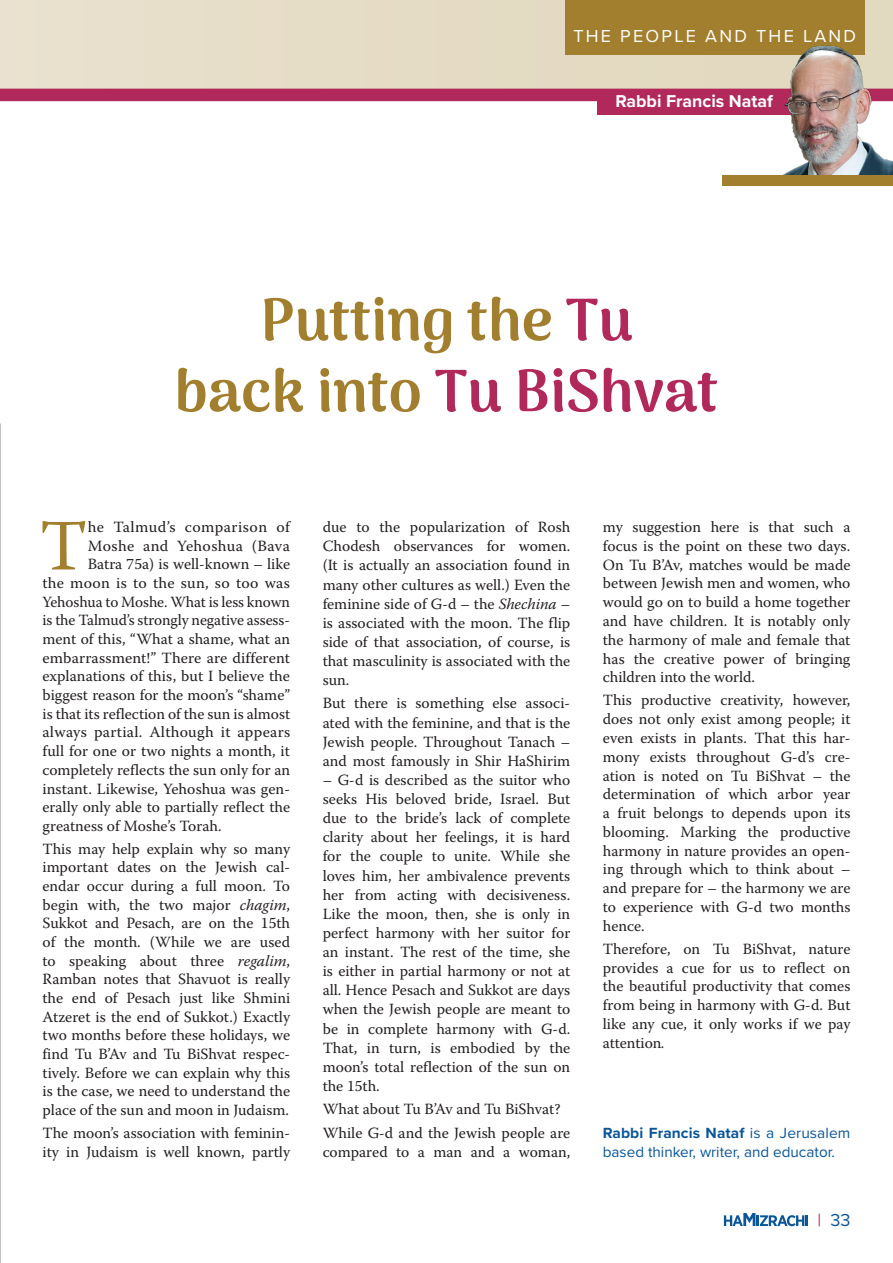
<style>
.page{position:relative;width:893px;height:1263px;background:#fff}
.page>*{position:absolute;margin:0;border:0;box-sizing:border-box;transform-origin:0 0}
.MAIN{font:72.15px "Warnock Pro";color:#a17f2e}
.t1{font:900 59.25px "Arima Madurai";color:#b1295b}
.t2{font:900 59.25px "Arima Madurai";color:#a17f2e}
.t3{font:18px "Proxima Nova";letter-spacing:.125em;color:#fff}
.t4{font:18px "Proxima Nova";color:#0b5697}
.MAIN-2{font:700 17.7px "Proxima Nova";color:#fff}
.MAIN-3{font:15.6px/19px "Warnock Pro";color:#231f20;text-align:justify}
.MAIN-4{font:15.6px "Warnock Pro";letter-spacing:.025em;color:#231f20}
.MAIN-5{font:15.3px/18.5px "Proxima Nova";color:#0b5697}
.s1{color:#b1295b}
.s2{color:#a17f2e}
.s3{font-style:italic}
.s4{font-weight:700}
</style>
<div class="page">
<div style="left:0;top:0;width:893px;height:93px;background:#e6ddc6"></div>
<div style="left:0;top:89px;width:597px;height:12px;background:#b1295b"></div>
<div style="left:565px;top:0;width:300px;height:54px;background:#a17f2e"></div>
<div style="left:597px;top:89px;width:226px;height:25px;background:#b1295b"></div>
<img style="left:772px;top:45px;width:121px;height:131px">
<img style="left:888px;top:160px;width:5px;height:16px">
<div style="left:722px;top:176px;width:171px;height:10px;background:#a17f2e"></div>
<svg style="left:724px;top:1213px;width:84px;height:13px"></svg>
<p class="t3" style="left:573px;top:22px;width:284px">THE PEOPLE AND THE LAND</p>
<p class="MAIN-2" style="left:615px;top:88px;width:159px">Rabbi Francis Nataf</p>
<p class="t2" style="left:260px;top:276px;width:374px">Putting the <span class="s1">Tu</span></p>
<p class="t1" style="left:175px;top:348px;width:545px"><span class="s2">back into</span> Tu BiShvat</p>
<p class="MAIN" style="left:39px;top:502px;width:50px">T</p>
<p class="MAIN-4" style="left:88px;top:518px;width:204px">he Talmud’s comparison of</p>
<p class="MAIN-4" style="left:88px;top:536px;width:204px">Moshe and Yehoshua (Bava</p>
<p class="MAIN-3" style="left:88px;top:554px;width:204px">Batra 75a) is well-known – like</p>
<p class="MAIN-3" style="left:43px;top:573px;width:249px">the moon is to the sun, so too was</p>
<p class="MAIN-3" style="left:43px;top:592px;width:249px">Yehoshua to Moshe. What is less known</p>
<p class="MAIN-3" style="left:43px;top:610px;width:249px">is the Talmud’s strongly negative assess-</p>
<p class="MAIN-3" style="left:43px;top:629px;width:249px">ment of this, “What a shame, what an</p>
<p class="MAIN-3" style="left:43px;top:648px;width:249px">embarrassment!” There are different</p>
<p class="MAIN-3" style="left:43px;top:666px;width:249px">explanations of this, but I believe the</p>
<p class="MAIN-3" style="left:43px;top:685px;width:249px">biggest reason for the moon’s “shame”</p>
<p class="MAIN-3" style="left:43px;top:704px;width:249px">is that its reflection of the sun is almost</p>
<p class="MAIN-3" style="left:43px;top:722px;width:249px">always partial. Although it appears</p>
<p class="MAIN-3" style="left:43px;top:741px;width:249px">full for one or two nights a month, it</p>
<p class="MAIN-3" style="left:43px;top:760px;width:249px">completely reflects the sun only for an</p>
<p class="MAIN-3" style="left:43px;top:778px;width:249px">instant. Likewise, Yehoshua was gen-</p>
<p class="MAIN-3" style="left:43px;top:797px;width:249px">erally only able to partially reflect the</p>
<p class="MAIN-3" style="left:43px;top:816px;width:181px">greatness of Moshe’s Torah.</p>
<p class="MAIN-3" style="left:43px;top:839px;width:249px;line-height:18.6px">This may help explain why so many important dates on the Jewish cal&shy;endar occur during a full moon. To begin with, the two major <span class="s3">chagim</span>, Sukkot and Pesach, are on the 15th of the month. (While we are used to speaking about three <span class="s3">regalim</span>, Ramban notes that Shavuot is really the end of Pesach just like Shmini Atzeret is the end of Sukkot.) Exactly two months before these holidays, we find Tu B’Av and Tu BiShvat respec&shy;tively. Before we can explain why this is the case, we need to understand the place of the sun and moon in Judaism.</p>
<p class="MAIN-3" style="left:43px;top:1123px;width:249px;line-height:18.6px">The moon’s association with feminin&shy;ity in Judaism is well known, partly</p>
<p class="MAIN-3" style="left:323px;top:517px;width:249px">due to the popularization of Rosh Chodesh observances for women. (It is actually an association found in many other cultures as well.) Even the feminine side of G-d – the <span class="s3">Shechina</span> – is associated with the moon. The flip side of that association, of course, is that masculinity is associated with the sun.</p>
<p class="MAIN-3" style="left:323px;top:693px;width:249px">But there is something else associ&shy;ated with the feminine, and that is the Jewish people. Throughout Tanach – and most famously in Shir HaShirim</p>
<p class="MAIN-3" style="left:323px;top:770px;width:249px">– G-d is described as the suitor who seeks His beloved bride, Israel. But due to the bride’s lack of complete clarity about her feelings, it is hard for the couple to unite. While she loves him, her ambivalence prevents her from acting with decisiveness.<br>Like the moon, then, she is only in perfect harmony with her suitor for an instant. The rest of the time, she is either in partial harmony or not at all. Hence Pesach and Sukkot are days when the Jewish people are meant to be in complete harmony with G-d.<br>That, in turn, is embodied by the moon’s total reflection of the sun on the 15th.</p>
<p class="MAIN-3" style="left:323px;top:1099px;width:239px">What about Tu B’Av and Tu BiShvat?</p>
<p class="MAIN-3" style="left:323px;top:1123px;width:249px">While G-d and the Jewish people are compared to a man and a woman,</p>
<p class="MAIN-3" style="left:603px;top:517px;width:249px">my suggestion here is that such a focus is the point on these two days.<br>On Tu B’Av, matches would be made between Jewish men and women, who would go on to build a home together and have children. It is notably only the harmony of male and female that has the creative power of bringing children into the world.</p>
<p class="MAIN-3" style="left:603px;top:691px;width:249px">This productive creativity, however, does not only exist among people; it even exists in plants. That this har&shy;mony exists throughout G-d’s cre&shy;ation is noted on Tu BiShvat – the determination of which arbor year a fruit belongs to depends upon its blooming. Marking the productive harmony in nature provides an open&shy;ing through which to think about – and prepare for – the harmony we are to experience with G-d two months hence.</p>
<p class="MAIN-3" style="left:603px;top:939px;width:249px">Therefore, on Tu BiShvat, nature provides a cue for us to reflect on the beautiful productivity that comes from being in harmony with G-d. But like any cue, it only works if we pay attention<span class="s3">.</span></p>
<p class="MAIN-5" style="left:603px;top:1123px;width:249px"><span class="s4">Rabbi Francis Nataf</span> is a Jerusalem based thinker, writer, and educator.</p>
<p class="t4" style="left:817px;top:1207px;width:35px"><span class="s1">|</span> 33</p>
</div>
